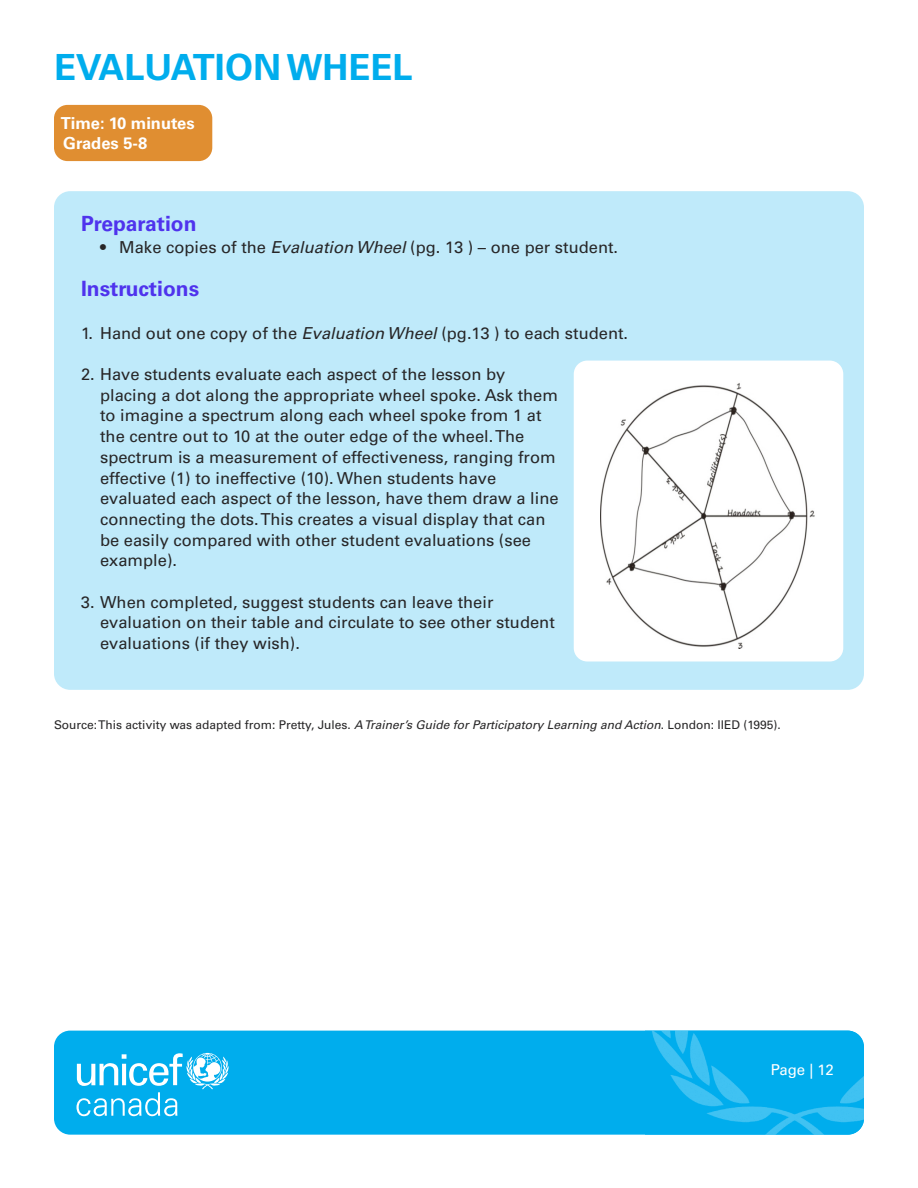
<style>
.page{position:relative;width:918px;height:1188px;background:#fff}
.page>*{position:absolute;margin:0;border:0;box-sizing:border-box;transform-origin:0 0}
.t1{font:700 36px "Univers LT Std";color:#00aded}
.t2{font:700 21px "Univers LT Std";color:#4f33ed}
.t3{font:16.5px/20.7px "Univers LT Std";color:#272627}
.t4{font:700 16.5px/19.8px "Univers LT Std";color:#fff}
.t5{font:15px "Univers LT Std";letter-spacing:-.005em;color:#fff}
.t6{font:12px "Univers LT Std";color:#272627}
.s1{font-style:italic}
</style>
<div class="page">
<div style="left:54px;top:105px;width:158px;height:56px;background:#e08e31;border-radius:14px"></div>
<div style="left:54px;top:191px;width:810px;height:499px;background:#bfeafa;border-radius:16px"></div>
<div style="left:54px;top:1031px;width:810px;height:104px;background:#00aded;border-radius:16px"></div>
<svg style="left:77px;top:1053px;width:152px;height:63px"></svg>
<img style="left:645px;top:1030px;width:206px;height:17px">
<img style="left:848px;top:1031px;width:16px;height:104px">
<div style="left:574px;top:361px;width:269px;height:301px;background:#fff;border-radius:14px"></div>
<img style="left:601px;top:383px;width:214px;height:265px">
<h1 class="t1" style="left:54px;top:54px;width:360px">EVALUATIONWHEEL</h1>
<p class="t4" style="left:61px;top:115px;width:135px">Time: 10 minutes<br>Grades 5-8</p>
<p class="t2" style="left:81px;top:216px;width:117px">Preparation</p>
<p class="t3" style="left:100px;top:238px;width:520px">• Make copies of the <span class="s1">Evaluation Wheel</span> (pg. 13 ) – one per student.</p>
<p class="t2" style="left:81px;top:281px;width:120px">Instructions</p>
<p class="t3" style="left:81px;top:324px;width:549px">1. Hand out one copy of the <span class="s1">Evaluation Wheel</span> (pg.13 ) to each student.</p>
<p class="t3" style="left:100px;top:365px;width:460px;text-indent:-19px">2. Have students evaluate each aspect of the lesson by placing a dot along the appropriate wheel spoke. Ask them to imagine a spectrum along each wheel spoke from 1 at the centre out to 10 at the outer edge of the wheel.The spectrum is a measurement of effectiveness, ranging from effective (1) to ineffective (10). When students have evaluated each aspect of the lesson, have them draw a line connecting the dots.This creates a visual display that can be easily compared with other student evaluations (see example).</p>
<p class="t3" style="left:100px;top:593px;width:456px;text-indent:-19px">3. When completed, suggest students can leave their evaluation on their table and circulate to see other student evaluations (if they wish).</p>
<p class="t6" style="left:54px;top:721px;width:728px">Source:This activity was adapted from: Pretty, Jules. <span class="s1">ATrainer’s Guide for Participatory Learning and Action</span>. London: IIED (1995).</p>
<p class="t5" style="left:771px;top:1064px;width:65px">Page | 12</p>
</div>
